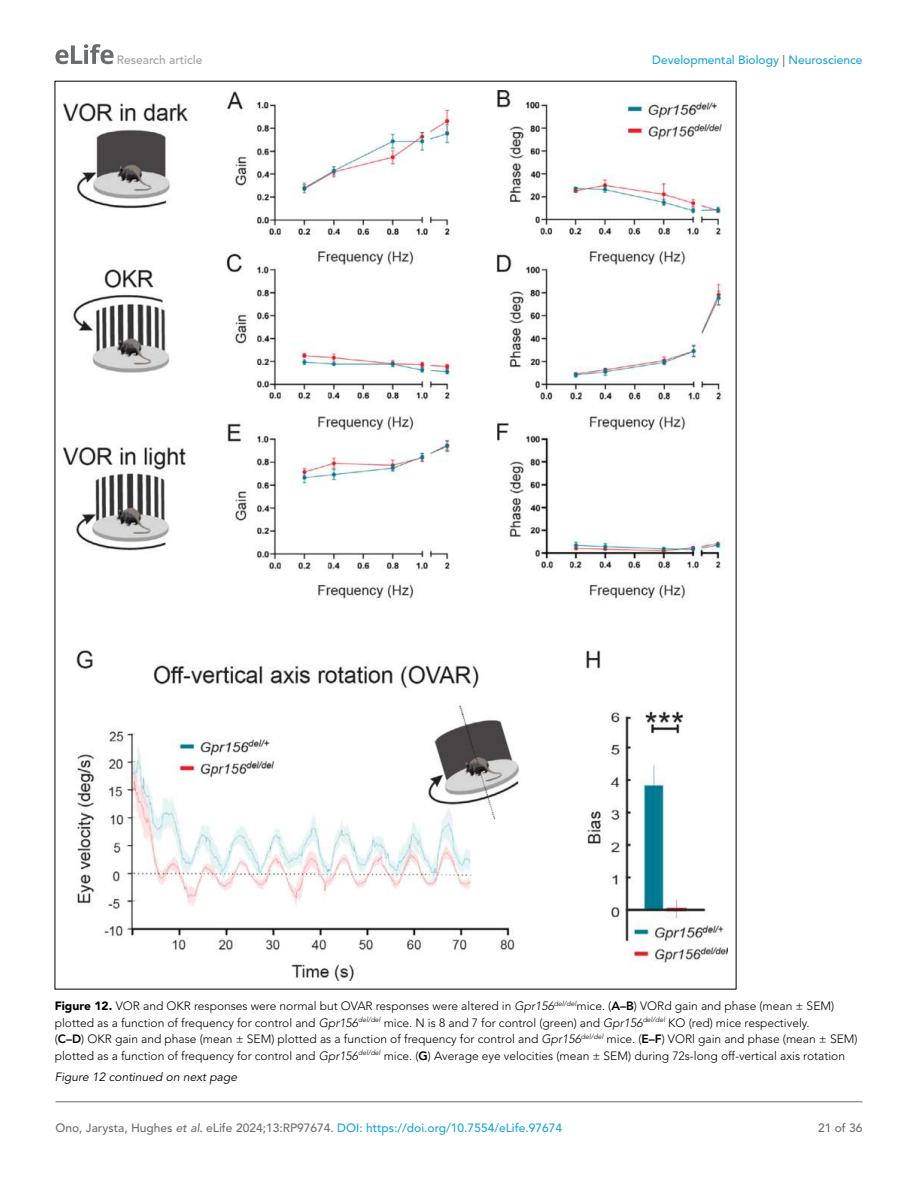
<style>
.page{position:relative;width:918px;height:1188px;background:#fff}
.page>*{position:absolute;margin:0;border:0;box-sizing:border-box;transform-origin:0 0}
.t1{font:300 12px/16.5px "Avenir LT Std";color:#000}
.t2{font:500 12px "Avenir LT Std";color:#6e6e70}
.t3{font:500 12px "Avenir LT Std";color:#1ea4d7}
.t4{font:italic 12px "Avenir LT Std";color:#000}
.t5{font:500 12px "Avenir LT Std";color:#a3a09e}
.s1{color:#6e6e70}
.s2{font-weight:900}
.s3{font-style:italic}
.s4{font-weight:800}
.s5{color:#1ea4d7}
</style>
<div class="page">
<svg style="left:55px;top:44px;width:59px;height:20px"></svg>
<hr style="left:56px;top:1101px;width:806px;height:1px;background:#6e6e70">
<img style="left:64px;top:90px;width:663px;height:890px">
<p class="t5" style="left:117px;top:55px;width:87px">Research article</p>
<p class="t3" style="left:652px;top:55px;width:212px">Developmental Biology <span class="s1">|</span> Neuroscience</p>
<p class="t1" style="left:55px;top:999px;width:804px"><span class="s2">Figure 12.</span> VOR and OKR responses were normal but OVAR responses were altered in <span class="s3">Gpr156</span><sup>del/del</sup>mice. (<span class="s4">A–B</span>) VORd gain and phase (mean ± SEM) plotted as a function of frequency for control and <span class="s3">Gpr156</span><sup>del/del</sup> mice. N is 8 and 7 for control (green) and <span class="s3">Gpr156</span><sup>del/del</sup> KO (red) mice respectively.<br>(<span class="s4">C–D</span>) OKR gain and phase (mean ± SEM) plotted as a function of frequency for control and <span class="s3">Gpr156</span><sup>del/del</sup> mice. (<span class="s4">E–F</span>) VORl gain and phase (mean ± SEM) plotted as a function of frequency for control and <span class="s3">Gpr156</span><sup>del/del</sup> mice. (<span class="s4">G</span>) Average eye velocities (mean ± SEM) during 72s- long off- vertical axis rotation</p>
<p class="t4" style="left:55px;top:1072px;width:184px">Figure 12 continued on next page</p>
<p class="t2" style="left:56px;top:1123px;width:508px">Ono, Jarysta, Hughes <span class="s3">et al</span>. eLife 2024;13:RP97674. <span class="s5">DOI: https://doi.org/10.7554/eLife.97674</span></p>
<p class="t2" style="left:818px;top:1123px;width:46px">21 of 36</p>
</div>
